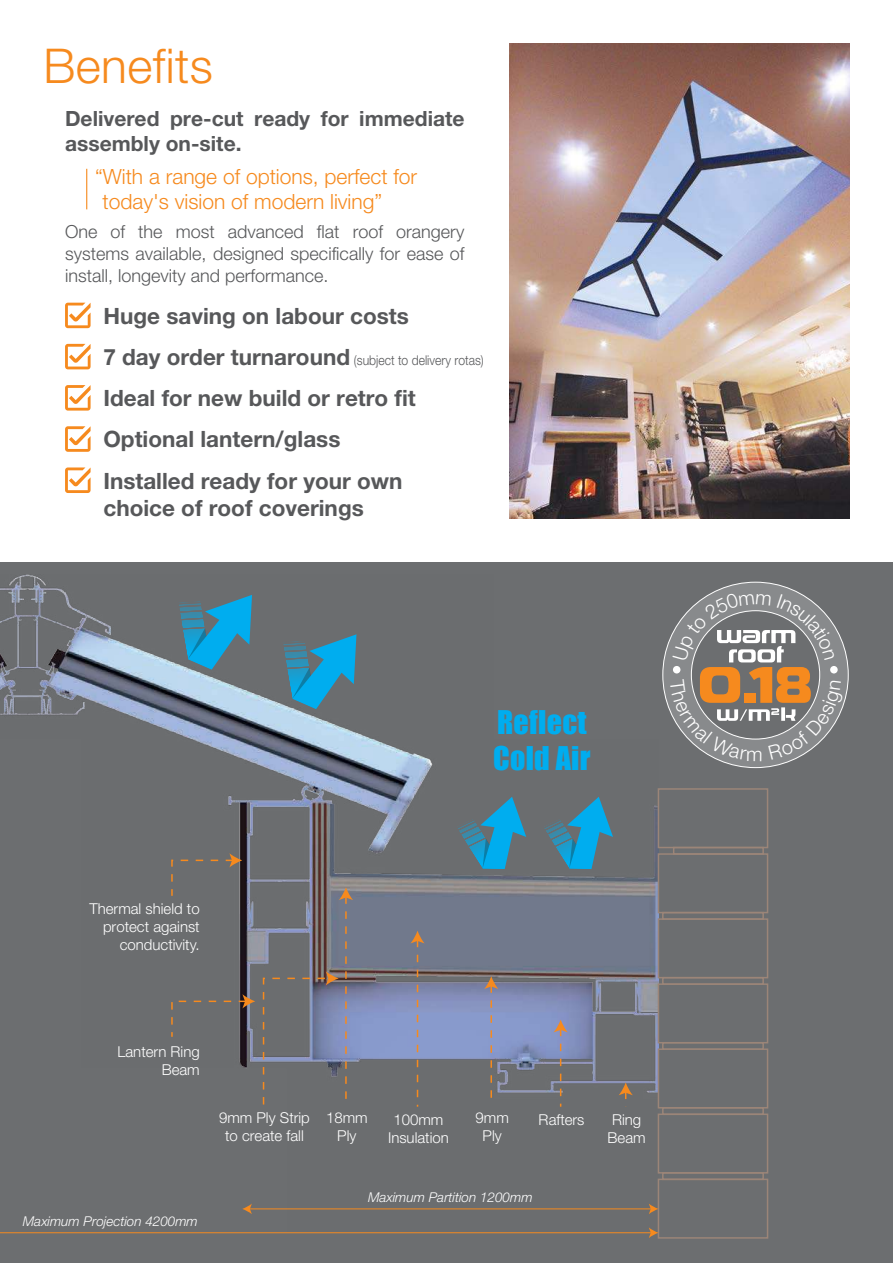
<style>
.page{position:relative;width:893px;height:1263px;background:#fff}
.page>*{position:absolute;margin:0;border:0;box-sizing:border-box;transform-origin:0 0}
.t1{font:300 48px "Helvetica Neue";letter-spacing:.01em;color:#f68a1e}
.t2{font:30px/36px "Impact";letter-spacing:.01em;color:#00adef}
.t3{font:700 22.5px/27px "Helvetica Neue";color:#57585a}
.t4{font:300 21px/25.2px "Helvetica Neue";color:#f68a1e}
.t5{font:700 21px/25.2px "Helvetica Neue";color:#57585a}
.t6{font:300 18px/21.6px "Helvetica Neue";color:#57585a;text-align:justify}
.t7{font:300 15px/18px "Helvetica Neue";color:#fff;text-align:center}
.t8{font:italic 300 13.5px "Helvetica Neue";color:#fff}
.t9{font:300 13.5px "Helvetica Neue";color:#57585a;scale:.9 1}
.s1{font-weight:700;font-size:22.5px}
</style>
<div class="page">
<div style="left:0;top:563px;width:893px;height:700px;background:#6c6e70"></div>
<img style="left:0;top:574px;width:658px;height:660px">
<img style="left:509px;top:43px;width:341px;height:475px">
<hr style="left:86px;top:169px;width:1px;height:40px;background:#f68a1e">
<img style="left:456px;top:818px;width:24px;height:51px">
<svg style="left:480px;top:797px;width:46px;height:72px"></svg>
<img style="left:543px;top:818px;width:24px;height:51px">
<svg style="left:567px;top:797px;width:46px;height:72px"></svg>
<img style="left:178px;top:601px;width:10px;height:69px">
<svg style="left:188px;top:595px;width:64px;height:75px"></svg>
<img style="left:283px;top:640px;width:9px;height:69px">
<svg style="left:292px;top:634px;width:64px;height:75px"></svg>
<svg style="left:65px;top:467px;width:26px;height:26px"></svg>
<svg style="left:65px;top:385px;width:26px;height:26px"></svg>
<svg style="left:65px;top:344px;width:26px;height:25px"></svg>
<svg style="left:65px;top:303px;width:26px;height:25px"></svg>
<svg style="left:65px;top:426px;width:26px;height:26px"></svg>
<div style="left:658px;top:1178px;width:110px;height:61px;border:2px solid #9b8578"></div>
<div style="left:662px;top:1172px;width:102px;height:8px;border:2px solid #9b8578"></div>
<div style="left:658px;top:1113px;width:110px;height:60px;border:2px solid #9b8578"></div>
<div style="left:662px;top:1107px;width:102px;height:8px;border:2px solid #9b8578"></div>
<div style="left:658px;top:1048px;width:110px;height:60px;border:2px solid #9b8578"></div>
<div style="left:662px;top:1042px;width:102px;height:8px;border:2px solid #9b8578"></div>
<div style="left:658px;top:983px;width:110px;height:60px;border:2px solid #9b8578"></div>
<div style="left:662px;top:977px;width:102px;height:8px;border:2px solid #9b8578"></div>
<div style="left:658px;top:918px;width:110px;height:60px;border:2px solid #9b8578"></div>
<div style="left:662px;top:912px;width:102px;height:8px;border:2px solid #9b8578"></div>
<div style="left:658px;top:853px;width:110px;height:60px;border:2px solid #9b8578"></div>
<div style="left:673px;top:847px;width:91px;height:8px;border:2px solid #9b8578"></div>
<div style="left:658px;top:788px;width:110px;height:60px;border:2px solid #9b8578"></div>
<svg style="left:170px;top:853px;width:72px;height:44px"></svg>
<svg style="left:170px;top:994px;width:85px;height:44px"></svg>
<svg style="left:619px;top:1082px;width:14px;height:25px"></svg>
<svg style="left:553px;top:1019px;width:15px;height:88px"></svg>
<svg style="left:484px;top:976px;width:14px;height:128px"></svg>
<svg style="left:410px;top:931px;width:15px;height:176px"></svg>
<svg style="left:262px;top:887px;width:91px;height:219px"></svg>
<hr style="left:0;top:1232px;width:652px;height:1px;background:#f68a1e">
<svg style="left:649px;top:1227px;width:9px;height:11px"></svg>
<hr style="left:249px;top:1208px;width:403px;height:1px;background:#f68a1e">
<svg style="left:242px;top:1203px;width:10px;height:11px"></svg>
<svg style="left:649px;top:1203px;width:9px;height:11px"></svg>
<svg style="left:663px;top:582px;width:185px;height:186px"></svg>
<h1 class="t1" style="left:43px;top:48px;width:171px">Benefits</h1>
<h3 class="t5" style="left:65px;top:108px;width:401px">Delivered pre-cut ready for immediate assembly on-site.</h3>
<h3 class="t4" style="left:103px;top:166px;width:316px;text-indent:-7px">“With a range of options, perfect for today's vision of modern living”</h3>
<p class="t6" style="left:65px;top:223px;width:401px">One of the most advanced flat roof orangery systems available, designed specifically for ease of install, longevity and performance.</p>
<h3 class="t3" style="left:103px;top:304px;width:307px">Huge saving on labour costs</h3>
<p class="t9" style="left:103px;top:355px;width:424px"><span class="s1">7 day order turnaround</span> (subject to delivery rotas)</p>
<h3 class="t3" style="left:103px;top:387px;width:314px">Ideal for new build or retro fit</h3>
<h3 class="t3" style="left:103px;top:428px;width:239px">Optional lantern/glass</h3>
<h3 class="t3" style="left:103px;top:469px;width:301px">Installed ready for your own choice of roof coverings</h3>
<h2 class="t2" style="left:493px;top:706px;width:99px">Reflect<br>Cold Air</h2>
<p class="t7" style="left:89px;top:901px;width:112px;text-align:right">Thermal shield to protect against conductivity.</p>
<p class="t7" style="left:117px;top:1044px;width:84px;text-align:right">Lantern Ring<br>Beam</p>
<p class="t8" style="left:23px;top:1216px;width:177px">Maximum Projection 4200mm</p>
<p class="t7" style="left:219px;top:1110px;width:92px">9mm Ply Strip to create fall</p>
<p class="t7" style="left:326px;top:1110px;width:43px">18mm<br>Ply</p>
<p class="t7" style="left:475px;top:1110px;width:35px">9mm<br>Ply</p>
<p class="t7" style="left:393px;top:1112px;width:52px">100mm</p>
<p class="t7" style="left:539px;top:1112px;width:47px">Rafters</p>
<p class="t7" style="left:388px;top:1130px;width:62px">Insulation</p>
<p class="t8" style="left:368px;top:1193px;width:166px">Maximum Partition 1200mm</p>
<p class="t7" style="left:608px;top:1112px;width:40px;text-align:left">Ring<br>Beam</p>
</div>
